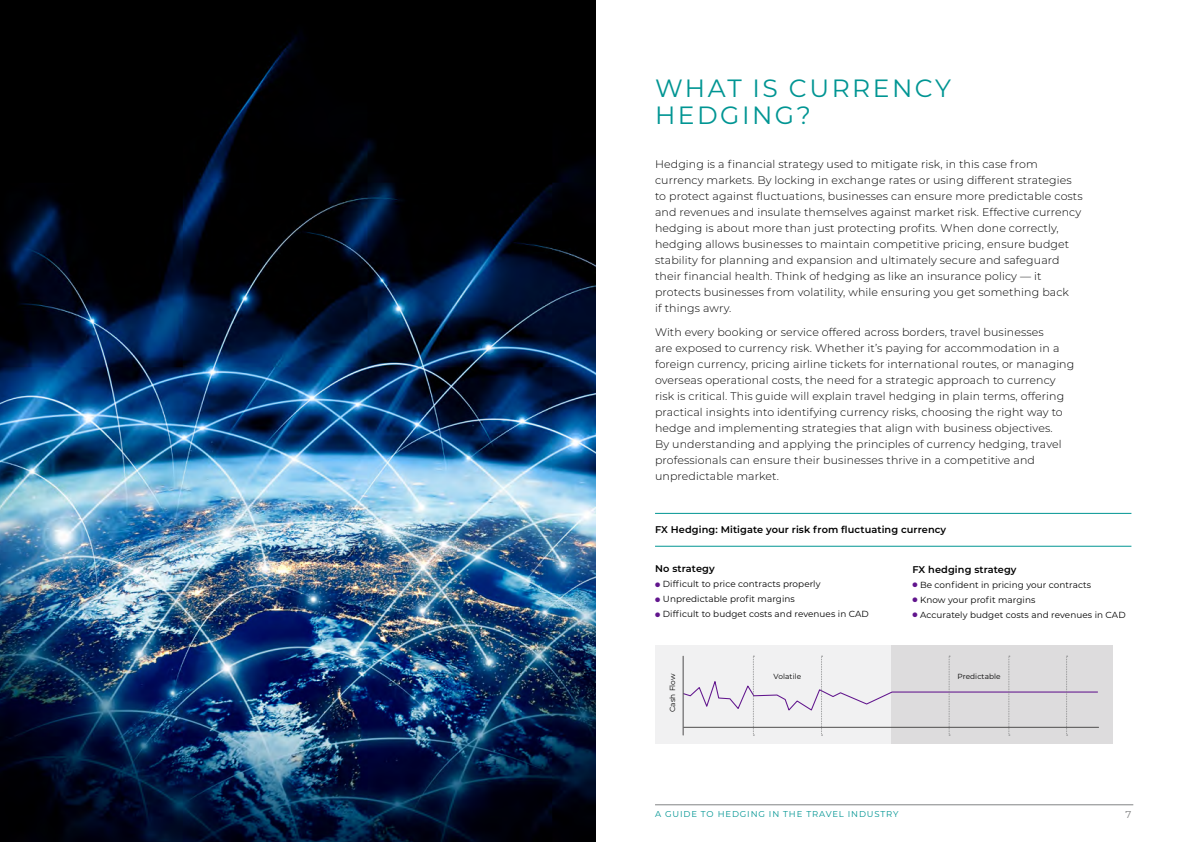
<style>
.page{position:relative;width:1191px;height:842px;background:#fff}
.page>*{position:absolute;margin:0;border:0;box-sizing:border-box;transform-origin:0 0}
.t1{font:25px/27px "Montserrat";letter-spacing:.1em;color:#009593}
.t2{font:300 11px/16px "Montserrat";letter-spacing:.01em;color:#000}
.t3{font:10px "Montserrat";color:#828384}
.t4{font:600 9.8px "Montserrat";letter-spacing:.01em;color:#000}
.t5{font:8.8px "Montserrat";letter-spacing:.01em;color:#000}
.t6{font:8.5px "Montserrat";letter-spacing:.1em;color:#009593}
.t7{font:7.4px "Montserrat";letter-spacing:.01em;color:#000}
.s1{color:#61158d}
</style>
<div class="page">
<hr style="left:655px;top:804px;width:478px;height:1px;background:#828384">
<img style="left:0;top:0;width:595px;height:842px">
<hr style="left:655px;top:513px;width:476px;height:1px;background:#009593">
<hr style="left:655px;top:546px;width:476px;height:1px;background:#009593">
<div style="left:655px;top:645px;width:236px;height:98px;background:#f1f1f2"></div>
<div style="left:892px;top:645px;width:221px;height:98px;background:#dddcdd"></div>
<svg style="left:682px;top:656px;width:416px;height:80px"></svg>
<hr style="left:683px;top:727px;width:415px;height:1px;background:#4e4d4d">
<h1 class="t1" style="left:655px;top:74px;width:297px">WHAT IS CURRENCY<br>HEDGING?</h1>
<p class="t2" style="left:655px;top:155px;width:429px">Hedging is a financial strategy used to mitigate risk, in this case from currency markets. By locking in exchange rates or using different strategies to protect against fluctuations, businesses can ensure more predictable costs and revenues and insulate themselves against market risk. Effective currency hedging is about more than just protecting profits. When done correctly, hedging allows businesses to maintain competitive pricing, ensure budget stability for planning and expansion and ultimately secure and safeguard their financial health. Think of hedging as like an insurance policy — it protects businesses from volatility, while ensuring you get something back<br>if things awry.</p>
<p class="t2" style="left:655px;top:323px;width:421px">With every booking or service offered across borders, travel businesses<br>are exposed to currency risk. Whether it’s paying for accommodation in a foreign currency, pricing airline tickets for international routes, or managing overseas operational costs, the need for a strategic approach to currency risk is critical. This guide will explain travel hedging in plain terms, offering practical insights into identifying currency risks, choosing the right way to hedge and implementing strategies that align with business objectives.<br>By understanding and applying the principles of currency hedging, travel professionals can ensure their businesses thrive in a competitive and unpredictable market.</p>
<p class="t4" style="left:655px;top:523px;width:293px">FX Hedging: Mitigate your risk from fluctuating currency</p>
<p class="t4" style="left:655px;top:562px;width:61px">No strategy</p>
<p class="t5" style="left:655px;top:578px;width:167px"><span class="s1">●</span> Difficult to price contracts properly</p>
<p class="t5" style="left:655px;top:593px;width:141px"><span class="s1">●</span> Unpredictable profit margins</p>
<p class="t5" style="left:655px;top:608px;width:215px"><span class="s1">●</span> Difficult to budget costs and revenues in CAD</p>
<p class="t4" style="left:912px;top:562px;width:106px">FX hedging strategy</p>
<p class="t5" style="left:912px;top:579px;width:180px"><span class="s1">●</span> Be confident in pricing your contracts</p>
<p class="t5" style="left:912px;top:593px;width:124px"><span class="s1">●</span> Know your profit margins</p>
<p class="t5" style="left:912px;top:608px;width:215px"><span class="s1">●</span> Accurately budget costs and revenues in CAD</p>
<p class="t7" style="left:667px;top:712px;width:40px;rotate:-90deg">Cash Flow</p>
<p class="t7" style="left:957px;top:671px;width:45px">Predictable</p>
<p class="t7" style="left:773px;top:671px;width:29px">Volatile</p>
<p class="t6" style="left:655px;top:808px;width:245px">A GUIDE TO HEDGING IN THE TRAVEL INDUSTRY</p>
<p class="t3" style="left:1125px;top:807px;width:7px">7</p>
</div>
